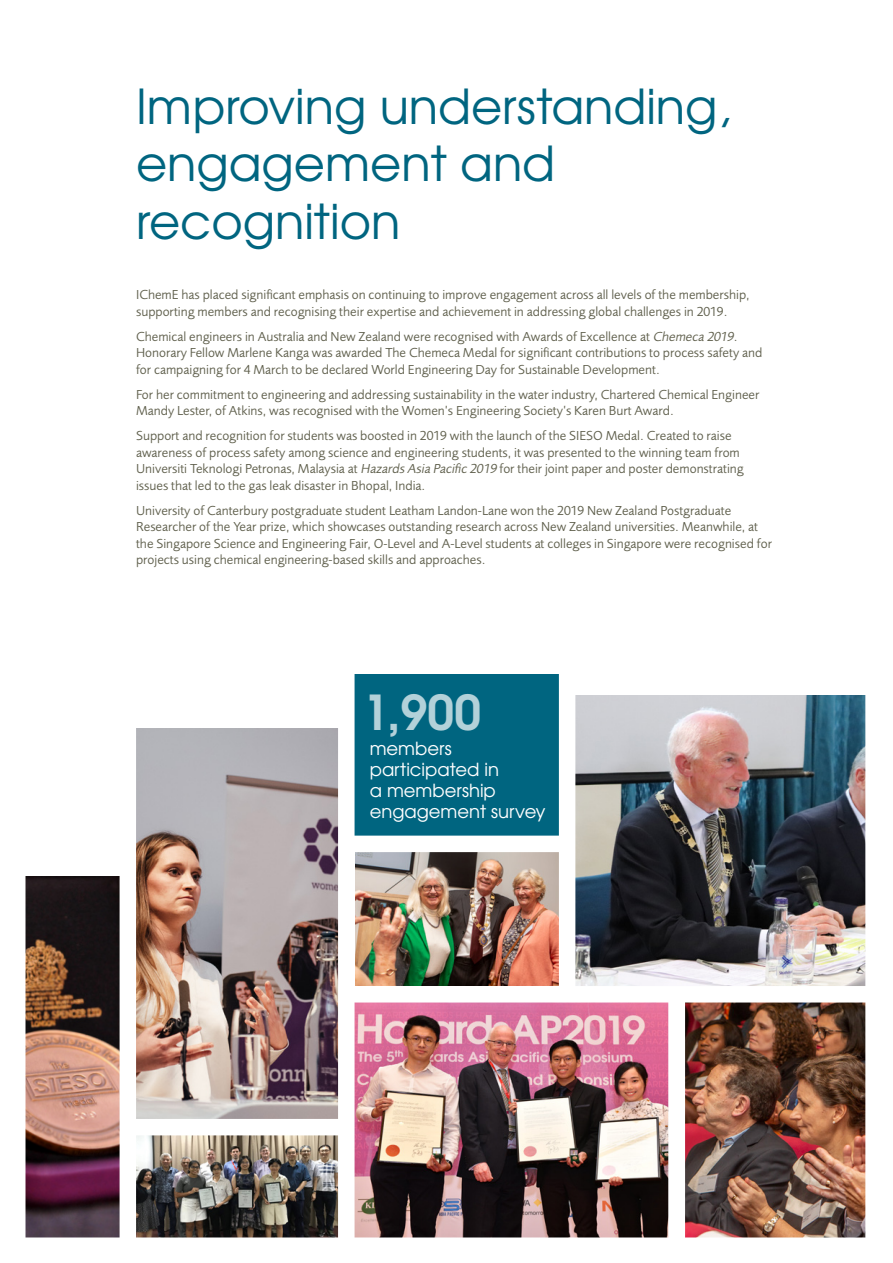
<style>
.page{position:relative;width:893px;height:1263px;background:#fff}
.page>*{position:absolute;margin:0;border:0;box-sizing:border-box;transform-origin:0 0}
.t1{font:48px/57.6px "Te X Gyre Adventor";color:#006580}
.t2{font:700 48px "Te X Gyre Adventor";color:#b3d1d9}
.t3{font:18px/21px "Te X Gyre Adventor";color:#fff}
.t4{font:13.5px/16.5px "Foundry Sans";color:#60604d}
.s1{font-style:italic}
</style>
<div class="page">
<img style="left:355px;top:1002px;width:313px;height:235px">
<img style="left:136px;top:728px;width:202px;height:391px">
<img style="left:575px;top:695px;width:290px;height:291px">
<img style="left:136px;top:1135px;width:202px;height:102px">
<img style="left:685px;top:1002px;width:180px;height:235px">
<img style="left:355px;top:853px;width:204px;height:132px">
<img style="left:26px;top:876px;width:94px;height:361px">
<div style="left:354px;top:675px;width:204px;height:161px;background:#006580"></div>
<div style="left:338px;top:0;width:17px;height:1246px;background:#fff"></div>
<h1 class="t1" style="left:136px;top:74px;width:596px">Improving understanding, engagement and recognition</h1>
<p class="t4" style="left:136px;top:287px;width:615px">IChemE has placed significant emphasis on continuing to improve engagement across all levels of the membership, supporting members and recognising their expertise and achievement in addressing global challenges in 2019.</p>
<p class="t4" style="left:136px;top:328px;width:628px">Chemical engineers in Australia and New Zealand were recognised with Awards of Excellence at <span class="s1">Chemeca 2019</span>.<br>Honorary Fellow Marlene Kanga was awarded The Chemeca Medal for significant contributions to process safety and for campaigning for 4 March to be declared World Engineering Day for Sustainable Development.</p>
<p class="t4" style="left:136px;top:386px;width:625px">For her commitment to engineering and addressing sustainability in the water industry, Chartered Chemical Engineer<br>Mandy Lester, of Atkins, was recognised with the Women’s Engineering Society’s Karen Burt Award.</p>
<p class="t4" style="left:136px;top:428px;width:609px">Support and recognition for students was boosted in 2019 with the launch of the SIESO Medal. Created to raise awareness of process safety among science and engineering students, it was presented to the winning team from Universiti Teknologi Petronas, Malaysia at <span class="s1">Hazards Asia Pacific 2019</span> for their joint paper and poster demonstrating issues that led to the gas leak disaster in Bhopal, India.</p>
<p class="t4" style="left:136px;top:502px;width:637px">University of Canterbury postgraduate student Leatham Landon-Lane won the 2019 New Zealand Postgraduate Researcher of the Year prize, which showcases outstanding research across New Zealand universities. Meanwhile, at the Singapore Science and Engineering Fair, O-Level and A-Level students at colleges in Singapore were recognised for projects using chemical engineering-based skills and approaches.</p>
<h1 class="t2" style="left:362px;top:670px;width:120px">1,900</h1>
<h2 class="t3" style="left:370px;top:736px;width:177px">members participated in<br>a membership engagement survey</h2>
</div>
